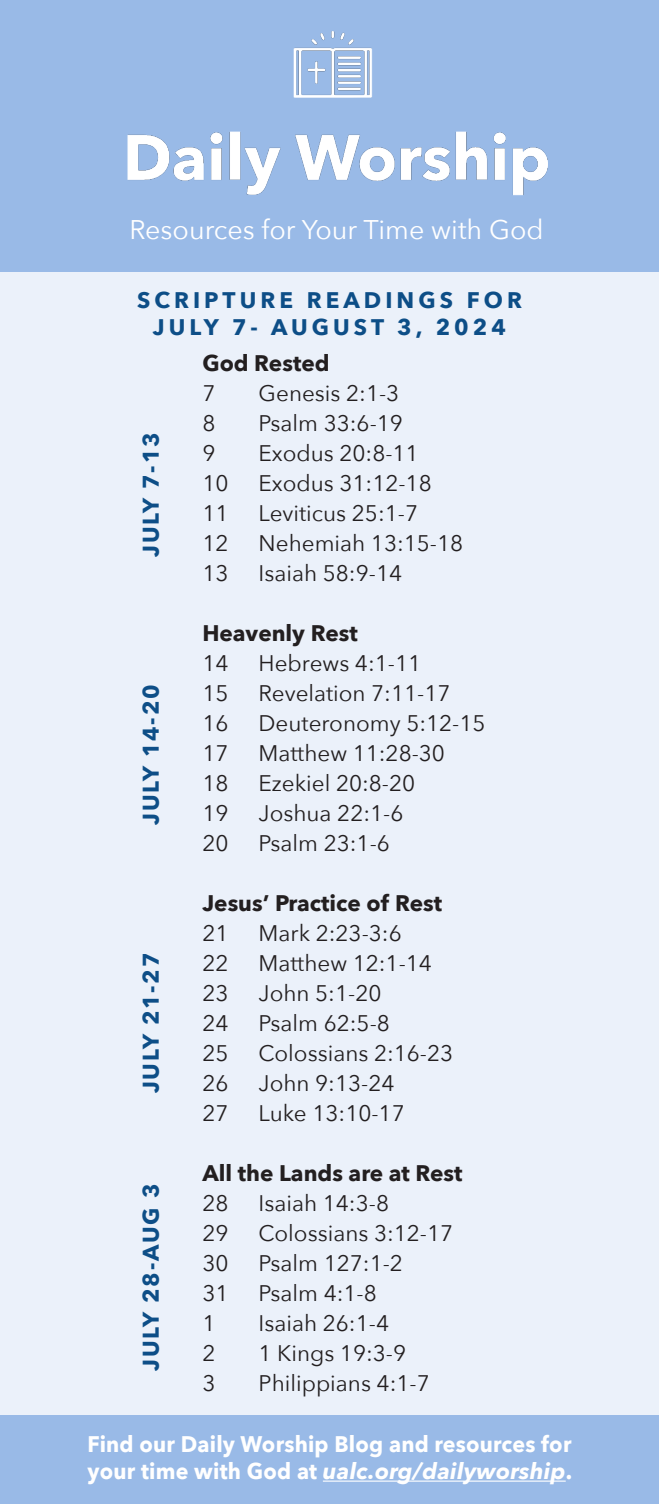
<style>
.page{position:relative;width:659px;height:1504px;background:#fff}
.page>*{position:absolute;margin:0;border:0;box-sizing:border-box;transform-origin:0 0}
.t1{font:27px "Avenir Next";color:#fff}
.Daily_text_description{font:22.5px "Avenir Next";color:#231f20}
.t2{font:700 22.5px/27px "Avenir Next";letter-spacing:.01em;color:#fff;scale:.95 1}
.Daily_text_description-2{font:700 22.5px "Avenir Next";color:#231f20}
.Daily_text_description-3{font:700 22.5px/27px "Avenir Next";letter-spacing:.18em;color:#0d4e87;text-align:center}
.Date_Ranges{font:700 22.5px "Avenir Next Cyr";letter-spacing:.08em;color:#0d4e87}
.s1{font-style:italic}
</style>
<div class="page">
<div style="left:0;top:271px;width:659px;height:1233px;background:#ebf1fa"></div>
<div style="left:0;top:0;width:659px;height:271px;background:#99bae7"></div>
<div style="left:0;top:1416px;width:659px;height:88px;background:#99bae7"></div>
<hr style="left:323px;top:1480px;width:243px;height:1px;background:#fff">
<img style="left:127px;top:31px;width:421px;height:165px">
<p class="t1" style="left:129px;top:207px;width:416px">Resources for Your Time with God</p>
<p class="Daily_text_description-3" style="left:137px;top:286px;width:386px">SCRIPTURE READINGS FOR<br>JULY 7- AUGUST 3, 2024</p>
<p class="Date_Ranges" style="left:137px;top:557px;width:126px;rotate:-90deg">JULY 7-13</p>
<p class="Date_Ranges" style="left:137px;top:825px;width:142px;rotate:-90deg">JULY 14-20</p>
<p class="Date_Ranges" style="left:137px;top:1093px;width:142px;rotate:-90deg">JULY 21-27</p>
<p class="Date_Ranges" style="left:137px;top:1370px;width:188px;rotate:-90deg">JULY 28-AUG 3</p>
<p class="Daily_text_description-2" style="left:202px;top:343px;width:129px">God Rested</p>
<p class="Daily_text_description" style="left:202px;top:374px;width:15px">7</p>
<p class="Daily_text_description" style="left:259px;top:374px;width:142px">Genesis 2:1-3</p>
<p class="Daily_text_description" style="left:202px;top:404px;width:15px">8</p>
<p class="Daily_text_description" style="left:259px;top:404px;width:146px">Psalm 33:6-19</p>
<p class="Daily_text_description" style="left:202px;top:434px;width:15px">9</p>
<p class="Daily_text_description" style="left:259px;top:434px;width:162px">Exodus 20:8-11</p>
<p class="Daily_text_description" style="left:202px;top:464px;width:28px">10</p>
<p class="Daily_text_description" style="left:259px;top:464px;width:175px">Exodus 31:12-18</p>
<p class="Daily_text_description" style="left:202px;top:494px;width:28px">11</p>
<p class="Daily_text_description" style="left:259px;top:494px;width:161px">Leviticus 25:1-7</p>
<p class="Daily_text_description" style="left:202px;top:524px;width:28px">12</p>
<p class="Daily_text_description" style="left:259px;top:524px;width:206px">Nehemiah 13:15-18</p>
<p class="Daily_text_description" style="left:202px;top:554px;width:28px">13</p>
<p class="Daily_text_description" style="left:259px;top:554px;width:145px">Isaiah 58:9-14</p>
<p class="Daily_text_description-2" style="left:202px;top:613px;width:157px">Heavenly Rest</p>
<p class="Daily_text_description" style="left:202px;top:644px;width:28px">14</p>
<p class="Daily_text_description" style="left:259px;top:644px;width:164px">Hebrews 4:1-11</p>
<p class="Daily_text_description" style="left:202px;top:674px;width:28px">15</p>
<p class="Daily_text_description" style="left:259px;top:674px;width:193px">Revelation 7:11-17</p>
<p class="Daily_text_description" style="left:202px;top:704px;width:28px">16</p>
<p class="Daily_text_description" style="left:259px;top:704px;width:228px">Deuteronomy 5:12-15</p>
<p class="Daily_text_description" style="left:202px;top:734px;width:28px">17</p>
<p class="Daily_text_description" style="left:259px;top:734px;width:188px">Matthew 11:28-30</p>
<p class="Daily_text_description" style="left:202px;top:764px;width:28px">18</p>
<p class="Daily_text_description" style="left:259px;top:764px;width:158px">Ezekiel 20:8-20</p>
<p class="Daily_text_description" style="left:202px;top:794px;width:28px">19</p>
<p class="Daily_text_description" style="left:259px;top:794px;width:146px">Joshua 22:1-6</p>
<p class="Daily_text_description" style="left:202px;top:824px;width:28px">20</p>
<p class="Daily_text_description" style="left:259px;top:824px;width:133px">Psalm 23:1-6</p>
<p class="Daily_text_description-2" style="left:202px;top:883px;width:241px">Jesus’ Practice of Rest</p>
<p class="Daily_text_description" style="left:202px;top:914px;width:28px">21</p>
<p class="Daily_text_description" style="left:259px;top:914px;width:145px">Mark 2:23-3:6</p>
<p class="Daily_text_description" style="left:202px;top:944px;width:28px">22</p>
<p class="Daily_text_description" style="left:259px;top:944px;width:175px">Matthew 12:1-14</p>
<p class="Daily_text_description" style="left:202px;top:974px;width:28px">23</p>
<p class="Daily_text_description" style="left:259px;top:974px;width:124px">John 5:1-20</p>
<p class="Daily_text_description" style="left:202px;top:1004px;width:28px">24</p>
<p class="Daily_text_description" style="left:259px;top:1004px;width:133px">Psalm 62:5-8</p>
<p class="Daily_text_description" style="left:202px;top:1034px;width:28px">25</p>
<p class="Daily_text_description" style="left:259px;top:1034px;width:196px">Colossians 2:16-23</p>
<p class="Daily_text_description" style="left:202px;top:1064px;width:28px">26</p>
<p class="Daily_text_description" style="left:259px;top:1064px;width:137px">John 9:13-24</p>
<p class="Daily_text_description" style="left:202px;top:1094px;width:28px">27</p>
<p class="Daily_text_description" style="left:259px;top:1094px;width:148px">Luke 13:10-17</p>
<p class="Daily_text_description-2" style="left:202px;top:1153px;width:262px">All the Lands are at Rest</p>
<p class="Daily_text_description" style="left:202px;top:1184px;width:28px">28</p>
<p class="Daily_text_description" style="left:259px;top:1184px;width:132px">Isaiah 14:3-8</p>
<p class="Daily_text_description" style="left:202px;top:1214px;width:28px">29</p>
<p class="Daily_text_description" style="left:259px;top:1214px;width:196px">Colossians 3:12-17</p>
<p class="Daily_text_description" style="left:202px;top:1244px;width:28px">30</p>
<p class="Daily_text_description" style="left:259px;top:1244px;width:146px">Psalm 127:1-2</p>
<p class="Daily_text_description" style="left:202px;top:1274px;width:28px">31</p>
<p class="Daily_text_description" style="left:259px;top:1274px;width:120px">Psalm 4:1-8</p>
<p class="Daily_text_description" style="left:202px;top:1304px;width:15px">1</p>
<p class="Daily_text_description" style="left:259px;top:1304px;width:132px">Isaiah 26:1-4</p>
<p class="Daily_text_description" style="left:202px;top:1334px;width:15px">2</p>
<p class="Daily_text_description" style="left:259px;top:1334px;width:149px">1 Kings 19:3-9</p>
<p class="Daily_text_description" style="left:202px;top:1364px;width:15px">3</p>
<p class="Daily_text_description" style="left:259px;top:1364px;width:173px">Philippians 4:1-7</p>
<p class="t2" style="left:87px;top:1430px;width:512px">Find our Daily Worship Blog and resources for your time with God at <span class="s1">ualc.org/dailyworship</span>.</p>
</div>
